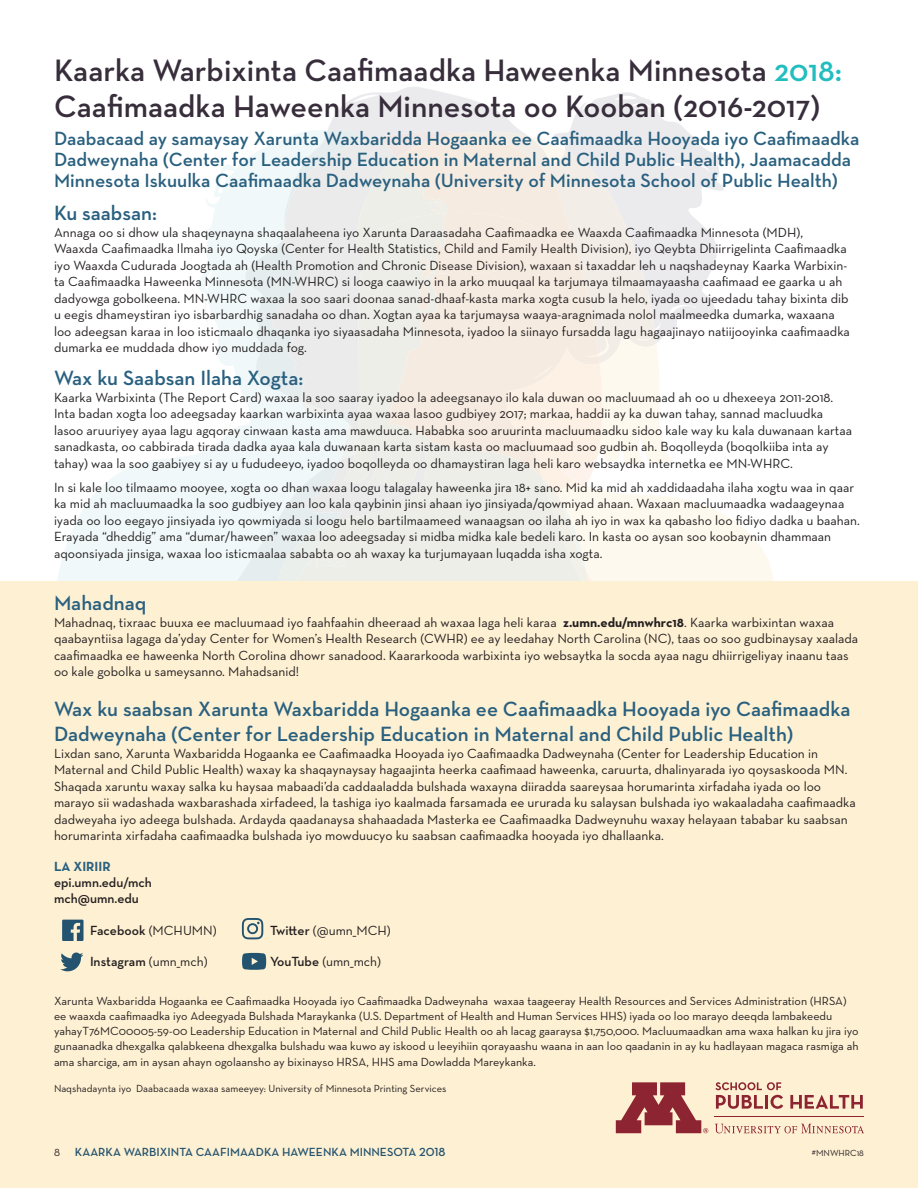
<style>
.page{position:relative;width:918px;height:1188px;background:#fff}
.page>*{position:absolute;margin:0;border:0;box-sizing:border-box;transform-origin:0 0}
.t1{font:600 31.5px/36px "Neutraface Text";color:#372d3b}
.t2{font:600 21px/25.2px "Neutraface Text";color:#29607f}
.t3{font:600 19.5px/21px "Neutraface Text";color:#29607f}
.t4{font:13.5px/16.5px "Neutraface Text";color:#231f20}
.t5{font:600 13.5px "Neutraface Text";color:#231f20}
.t6{font:700 13.5px "Neutraface Text";color:#29607f}
.t7{font:12px/15px "Neutraface Text";color:#231f20}
.t8{font:600 12px "Neutraface Text";color:#23536f}
.t9{font:10.5px "Neutraface Text";color:#231f20}
.t10{font:9px "Neutraface Text";color:#231f20}
.s1{color:#21bdbf}
.s2{font-weight:700}
.s3{font-weight:400}
.s4{font-weight:600}
.s5{font-weight:400;font-size:10.5px;color:#231f20}
</style>
<div class="page">
<svg style="left:328px;top:87px;width:401px;height:126px;fill:#ebeaed"></svg>
<svg style="left:657px;top:136px;width:17px;height:77px"></svg>
<div style="left:588px;top:132px;width:69px;height:81px;background:#ebeaed"></div>
<svg style="left:57px;top:130px;width:531px;height:451px"></svg>
<svg style="left:234px;top:130px;width:136px;height:451px;fill:#f0f8f9"></svg>
<svg style="left:270px;top:139px;width:158px;height:383px"></svg>
<div style="left:294px;top:159px;width:289px;height:54px;background:#f2ebe6"></div>
<svg style="left:277px;top:213px;width:496px;height:368px"></svg>
<div style="left:0;top:581px;width:918px;height:607px;background:#fef0d2"></div>
<svg style="left:616px;top:1082px;width:92px;height:51px"></svg>
<hr style="left:715px;top:1116px;width:149px;height:1px;background:#8d2431">
<svg style="left:715px;top:1124px;width:149px;height:9px"></svg>
<svg style="left:715px;top:1082px;width:68px;height:27px"></svg>
<svg style="left:790px;top:1095px;width:73px;height:14px"></svg>
<svg style="left:60px;top:953px;width:23px;height:18px"></svg>
<svg style="left:62px;top:920px;width:22px;height:21px"></svg>
<svg style="left:242px;top:918px;width:21px;height:21px"></svg>
<svg style="left:242px;top:953px;width:24px;height:17px"></svg>
<p class="t1" style="left:54px;top:52px;width:790px">Kaarka Warbixinta Caafimaadka Haweenka Minnesota <span class="s1">2018:<br></span>Caafimaadka Haweenka Minnesota oo Kooban (2016-2017)</p>
<p class="t3" style="left:54px;top:128px;width:807px">Daabacaad ay samaysay Xarunta Waxbaridda Hogaanka ee Caafimaadka Hooyada iyo Caafimaadka<br>Dadweynaha (Center for Leadership Education in Maternal and Child Public Health), Jaamacadda<br>Minnesota Iskuulka Caafimaadka Dadweynaha (University of Minnesota School of Public Health)</p>
<p class="t2" style="left:54px;top:200px;width:105px">Ku saabsan:</p>
<p class="t4" style="left:54px;top:224px;width:797px">Annaga oo si dhow ula shaqeynayna shaqaalaheena iyo Xarunta Daraasadaha Caafimaadka ee Waaxda Caafimaadka Minnesota (MDH), Waaxda Caafimaadka Ilmaha iyo Qoyska (Center for Health Statistics, Child and Family Health Division), iyo Qeybta Dhiirrigelinta Caafimaadka iyo Waaxda Cudurada Joogtada ah (Health Promotion and Chronic Disease Division), waxaan si taxaddar leh u naqshadeynay Kaarka Warbixin&shy;ta Caafimaadka Haweenka Minnesota (MN-WHRC) si looga caawiyo in la arko muuqaal ka tarjumaya tilmaamayaasha caafimaad ee gaarka u ah dadyowga gobolkeena. MN-WHRC waxaa la soo saari doonaa sanad-dhaaf-kasta marka xogta cusub la helo, iyada oo ujeedadu tahay bixinta dib u eegis dhameystiran iyo isbarbardhig sanadaha oo dhan. Xogtan ayaa ka tarjumaysa waaya-aragnimada nolol maalmeedka dumarka, waxaana loo adeegsan karaa in loo isticmaalo dhaqanka iyo siyaasadaha Minnesota, iyadoo la siinayo fursadda lagu hagaajinayo natiijooyinka caafimaadka dumarka ee muddada dhow iyo muddada fog.</p>
<p class="t2" style="left:54px;top:365px;width:251px">Wax ku Saabsan Ilaha Xogta:</p>
<p class="t4" style="left:54px;top:389px;width:800px">Kaarka Warbixinta (The Report Card) waxaa la soo saaray iyadoo la adeegsanayo ilo kala duwan oo macluumaad ah oo u dhexeeya 2011-2018.<br>Inta badan xogta loo adeegsaday kaarkan warbixinta ayaa waxaa lasoo gudbiyey 2017; markaa, haddii ay ka duwan tahay, sannad macluudka lasoo aruuriyey ayaa lagu agqoray cinwaan kasta ama mawduuca. Hababka soo aruurinta macluumaadku sidoo kale way ku kala duwanaan kartaa sanadkasta, oo cabbirada tirada dadka ayaa kala duwanaan karta sistam kasta oo macluumaad soo gudbin ah. Boqolleyda (boqolkiiba inta ay tahay) waa la soo gaabiyey si ay u fududeeyo, iyadoo boqolleyda oo dhamaystiran laga heli karo websaydka internetka ee MN-WHRC.</p>
<p class="t4" style="left:54px;top:479px;width:807px">In si kale loo tilmaamo mooyee, xogta oo dhan waxaa loogu talagalay haweenka jira 18+ sano. Mid ka mid ah xaddidaadaha ilaha xogtu waa in qaar ka mid ah macluumaadka la soo gudbiyey aan loo kala qaybinin jinsi ahaan iyo jinsiyada/qowmiyad ahaan. Waxaan macluumaadka wadaageynaa iyada oo loo eegayo jinsiyada iyo qowmiyada si loogu helo bartilmaameed wanaagsan oo ilaha ah iyo in wax ka qabasho loo fidiyo dadka u baahan.<br>Erayada “dheddig” ama “dumar/haween” waxaa loo adeegsaday si midba midka kale bedeli karo. In kasta oo aysan soo koobaynin dhammaan aqoonsiyada jinsiga, waxaa loo isticmaalaa sababta oo ah waxay ka turjumayaan luqadda isha xogta.</p>
<p class="t2" style="left:54px;top:590px;width:94px">Mahadnaq</p>
<p class="t4" style="left:54px;top:614px;width:806px">Mahadnaq, tixraac buuxa ee macluumaad iyo faahfaahin dheeraad ah waxaa laga heli karaa <span class="s2">z.umn.edu/mnwhrc18</span>. Kaarka warbixintan waxaa qaabayntiisa lagaga da’yday Center for Women’s Health Research (CWHR) ee ay leedahay North Carolina (NC), taas oo soo gudbinaysay xaalada caafimaadka ee haweenka North Corolina dhowr sanadood. Kaararkooda warbixinta iyo websaytka la socda ayaa nagu dhiirrigeliyay inaanu taas oo kale gobolka u sameysanno. Mahadsanid!</p>
<p class="t2" style="left:54px;top:696px;width:798px">Wax ku saabsan Xarunta Waxbaridda Hogaanka ee Caafimaadka Hooyada iyo Caafimaadka<br>Dadweynaha (Center for Leadership Education in Maternal and Child Public Health)</p>
<p class="t4" style="left:54px;top:745px;width:803px">Lixdan sano, Xarunta Waxbaridda Hogaanka ee Caafimaadka Hooyada iyo Caafimaadka Dadweynaha (Center for Leadership Education in Maternal and Child Public Health) waxay ka shaqaynaysay hagaajinta heerka caafimaad haweenka, caruurta, dhalinyarada iyo qoysaskooda MN.<br>Shaqada xaruntu waxay salka ku haysaa mabaadi’da caddaaladda bulshada waxayna diiradda saareysaa horumarinta xirfadaha iyada oo loo marayo sii wadashada waxbarashada xirfadeed, la tashiga iyo kaalmada farsamada ee ururada ku salaysan bulshada iyo wakaaladaha caafimaadka dadweyaha iyo adeega bulshada. Ardayda qaadanaysa shahaadada Masterka ee Caafimaadka Dadweynuhu waxay helayaan tababar ku saabsan horumarinta xirfadaha caafimaadka bulshada iyo mowduucyo ku saabsan caafimaadka hooyada iyo dhallaanka.</p>
<p class="t6" style="left:54px;top:858px;width:58px">LA XIRIIR</p>
<p class="t5" style="left:54px;top:874px;width:99px">epi.umn.edu/mch</p>
<p class="t5" style="left:54px;top:890px;width:86px">mch@umn.edu</p>
<p class="t5" style="left:90px;top:922px;width:128px">Facebook <span class="s3">(MCHUMN)</span></p>
<p class="t4" style="left:270px;top:922px;width:122px"><span class="s4">Twitter</span> (@umn_MCH)</p>
<p class="t5" style="left:90px;top:953px;width:119px">Instagram <span class="s3">(umn_mch)</span></p>
<p class="t4" style="left:270px;top:953px;width:113px"><span class="s4">YouTube</span> (umn_mch)</p>
<p class="t7" style="left:54px;top:993px;width:806px">Xarunta Waxbaridda Hogaanka ee Caafimaadka Hooyada iyo Caafimaadka Dadweynaha waxaa taageeray Health Resources and Services Administration (HRSA) ee waaxda caafimaadka iyo Adeegyada Bulshada Maraykanka (U.S. Department of Health and Human Services HHS) iyada oo loo marayo deeqda lambakeedu yahayT76MC00005-59-00 Leadership Education in Maternal and Child Public Health oo ah lacag gaaraysa $1,750,000. Macluumaadkan ama waxa halkan ku jira iyo gunaanadka dhexgalka qalabkeena dhexgalka bulshadu waa kuwo ay iskood u leeyihiin qorayaashu waana in aan loo qaadanin in ay ku hadlayaan magaca rasmiga ah</p>
<p class="t7" style="left:54px;top:1055px;width:483px">ama sharciga, am in aysan ahayn ogolaansho ay bixinayso HRSA, HHS ama Dowladda Mareykanka.</p>
<p class="t9" style="left:54px;top:1082px;width:394px">Naqshadaynta iyo Daabacaada waxaa sameeyey: University of Minnesota Printing Services</p>
<p class="t8" style="left:54px;top:1145px;width:393px"><span class="s5">8</span> KAARKA WARBIXINTA CAAFIMAADKA HAWEENKA MINNESOTA 2018</p>
<p class="t10" style="left:812px;top:1147px;width:54px">#MNWHRC18</p>
</div>
